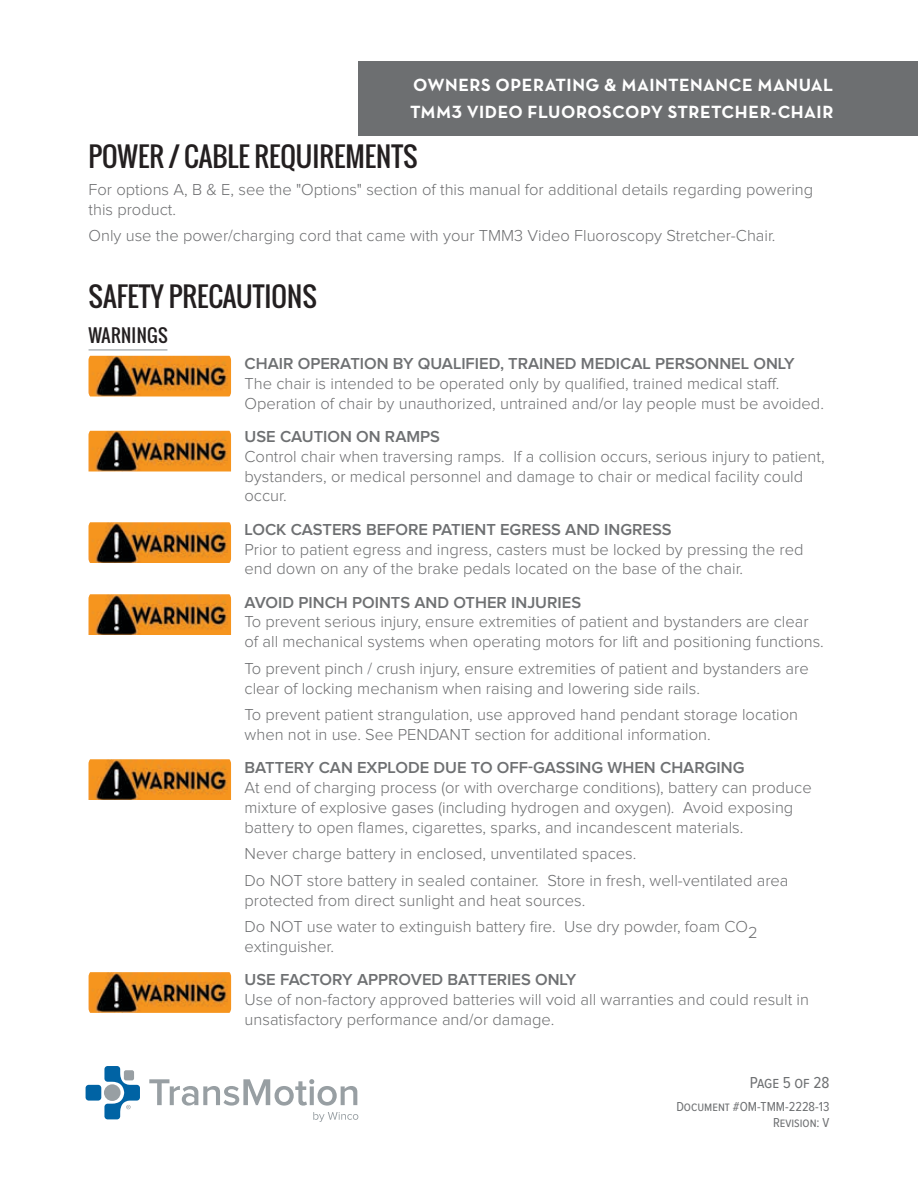
<style>
.page{position:relative;width:918px;height:1188px;background:#fff}
.page>*{position:absolute;margin:0;border:0;box-sizing:border-box;transform-origin:0 0}
.t1{font:27px "Oswald";color:#231f20}
.t2{font:18px/27px "Neutra Text Bold Alt";letter-spacing:.025em;color:#fff}
.t3{font:18px "Oswald";letter-spacing:.02em;color:#231f20}
.t4{font:300 16.5px/19.8px "Proxima Nova";color:#6d6e70}
.t5{font:600 16.5px "Proxima Nova";color:#6e7072}
.t6{font:16.5px "Proxima Nova Cond";color:#6e7072}
.t7{font:13.5px/16.2px "Proxima Nova Cond";color:#6e7072;text-align:right}
</style>
<div class="page">
<div style="left:358px;top:61px;width:560px;height:75px;background:#6d6f71"></div>
<svg style="left:313px;top:1112px;width:45px;height:10px"></svg>
<svg style="left:149px;top:1079px;width:208px;height:27px"></svg>
<div style="left:86px;top:1085px;width:15px;height:16px;background:#0063a4;border-radius:3px"></div>
<svg style="left:104px;top:1066px;width:36px;height:53px"></svg>
<hr style="left:89px;top:349px;width:78px;height:1px;background:#979fa3">
<img style="left:89px;top:972px;width:142px;height:41px">
<img style="left:88px;top:356px;width:143px;height:41px">
<img style="left:88px;top:431px;width:143px;height:41px">
<img style="left:88px;top:522px;width:143px;height:41px">
<img style="left:88px;top:594px;width:143px;height:41px">
<img style="left:88px;top:759px;width:143px;height:41px">
<p class="t2" style="left:410px;top:71px;width:425px">OWNERS OPERATING &amp; MAINTENANCE MANUAL<br>TMM3 VIDEO FLUOROSCOPY STRETCHER-CHAIR</p>
<h1 class="t1" style="left:89px;top:136px;width:331px">POWER / CABLE REQUIREMENTS</h1>
<p class="t4" style="left:89px;top:180px;width:726px">For options A, B &amp; E, see the "Options" section of this manual for additional details regarding powering this product.</p>
<p class="t4" style="left:89px;top:227px;width:688px">Only use the power/charging cord that came with your TMM3 Video Fluoroscopy Stretcher-Chair.</p>
<h1 class="t1" style="left:89px;top:276px;width:230px">SAFETY PRECAUTIONS</h1>
<p class="t3" style="left:89px;top:321px;width:81px">WARNINGS</p>
<p class="t5" style="left:245px;top:356px;width:552px">CHAIR OPERATION BY QUALIFIED, TRAINED MEDICAL PERSONNEL ONLY</p>
<p class="t4" style="left:245px;top:374px;width:581px">The chair is intended to be operated only by qualified, trained medical staff.<br>Operation of chair by unauthorized, untrained and/or lay people must be avoided.</p>
<p class="t5" style="left:245px;top:429px;width:197px">USE CAUTION ON RAMPS</p>
<p class="t4" style="left:245px;top:447px;width:582px">Control chair when traversing ramps. If a collision occurs, serious injury to patient, bystanders, or medical personnel and damage to chair or medical facility could occur.</p>
<p class="t5" style="left:245px;top:522px;width:429px">LOCK CASTERS BEFORE PATIENT EGRESS AND INGRESS</p>
<p class="t4" style="left:245px;top:540px;width:560px">Prior to patient egress and ingress, casters must be locked by pressing the red end down on any of the brake pedals located on the base of the chair.</p>
<p class="t5" style="left:245px;top:595px;width:338px">AVOID PINCH POINTS AND OTHER INJURIES</p>
<p class="t4" style="left:245px;top:613px;width:581px">To prevent serious injury, ensure extremities of patient and bystanders are clear of all mechanical systems when operating motors for lift and positioning functions.</p>
<p class="t4" style="left:245px;top:659px;width:566px">To prevent pinch / crush injury, ensure extremities of patient and bystanders are clear of locking mechanism when raising and lowering side rails.</p>
<p class="t4" style="left:245px;top:705px;width:555px">To prevent patient strangulation, use approved hand pendant storage location when not in use. See PENDANT section for additional information.</p>
<p class="t5" style="left:245px;top:760px;width:502px">BATTERY CAN EXPLODE DUE TO OFF-GASSING WHEN CHARGING</p>
<p class="t4" style="left:245px;top:778px;width:569px">At end of charging process (or with overcharge conditions), battery can produce mixture of explosive gases (including hydrogen and oxygen). Avoid exposing battery to open flames, cigarettes, sparks, and incandescent materials.</p>
<p class="t4" style="left:245px;top:841px;width:546px;line-height:26.5px">Never charge battery in enclosed, unventilated spaces.<br>Do NOT store battery in sealed container. Store in fresh, well-ventilated area</p>
<p class="t4" style="left:245px;top:887px;width:515px;line-height:26.5px">protected from direct sunlight and heat sources.<br>Do NOT use water to extinguish battery fire. Use dry powder, foam CO2</p>
<p class="t4" style="left:245px;top:937px;width:91px">extinguisher.</p>
<p class="t5" style="left:245px;top:972px;width:333px">USE FACTORY APPROVED BATTERIES ONLY</p>
<p class="t4" style="left:245px;top:990px;width:566px">Use of non-factory approved batteries will void all warranties and could result in unsatisfactory performance and/or damage.</p>
<p class="t6" style="left:750px;top:1075px;width:81px">Page 5 of 28</p>
<p class="t7" style="left:676px;top:1099px;width:155px">Document #OM-TMM-2228-13<br>Revision: V</p>
</div>
